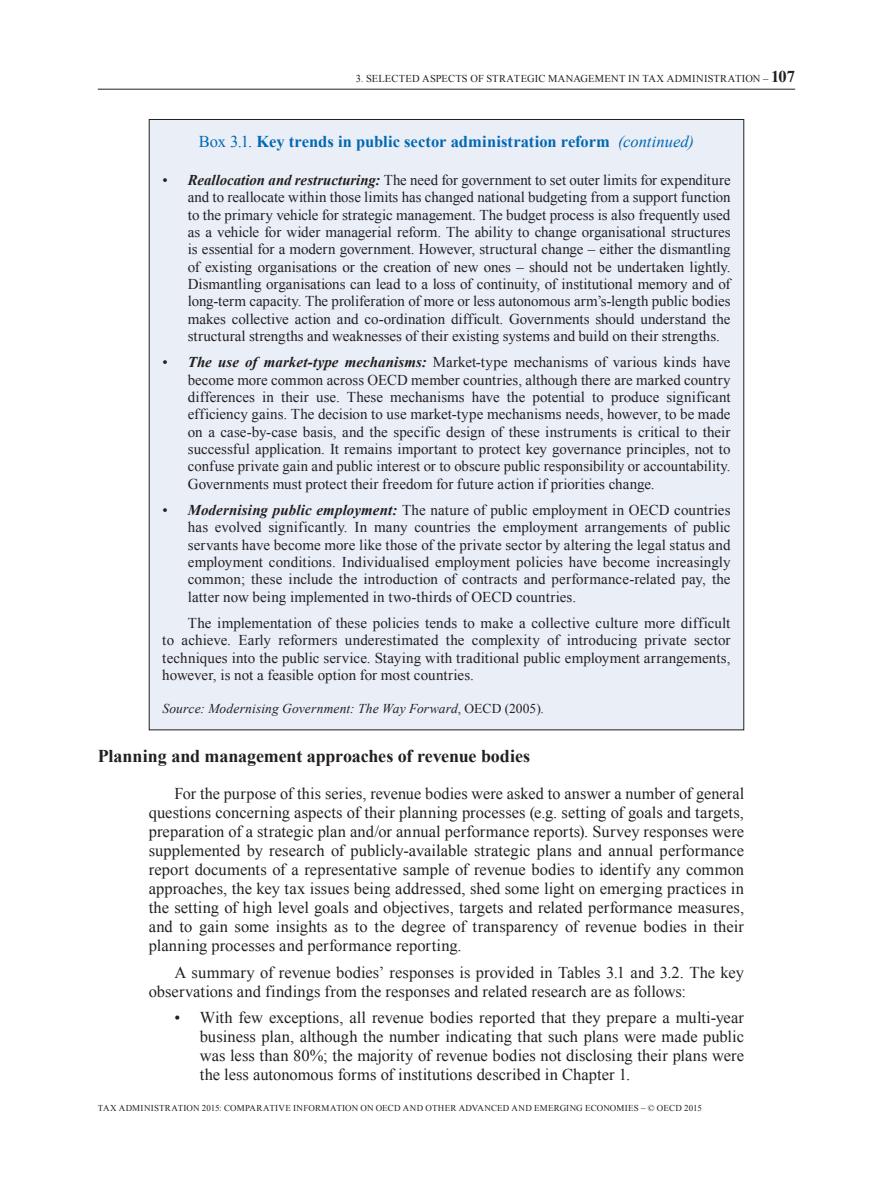
<style>
.page{position:relative;width:893px;height:1191px;background:#fff}
.page>*{position:absolute;margin:0;border:0;box-sizing:border-box;transform-origin:0 0}
.Heading_2{font:700 18px "Times New Roman";letter-spacing:-.005em;color:#231f20}
.Body_Text{font:16.5px/19px "Times New Roman";color:#231f20;text-align:justify}
.BOX_Heading_Cont{font:700 16.5px "Times New Roman";color:#0168b3}
.t1{font:700 16.5px "Times New Roman";color:#231f20}
.BOX_Body_Text{font:15px/17.2px "Times New Roman";color:#231f20;text-align:justify}
.BOX_Source{font:italic 13.5px "Times New Roman";letter-spacing:.01em;color:#231f20}
.t2{font:10.5px "Times New Roman";color:#231f20}
.t3{font:9px "Times New Roman";letter-spacing:.02em;color:#231f20}
.s1{font-weight:400;font-size:10.5px}
.s2{font-weight:400}
.s3{font-weight:400;font-style:italic}
.s4{font-weight:700;font-style:italic}
.s5{font-style:normal}
</style>
<div class="page">
<hr style="left:98px;top:89px;width:697px;height:1px;background:#231f20">
<div style="left:149px;top:119px;width:595px;height:611px;background:#e9eef7"></div>
<p class="t2" style="left:356px;top:72px;width:24px">3. Selected</p>
<p class="t2" style="left:422px;top:72px;width:8px">aspects</p>
<p class="t2" style="left:470px;top:72px;width:24px">of strategic</p>
<p class="t2" style="left:548px;top:72px;width:9px">management</p>
<p class="t2" style="left:628px;top:72px;width:23px">in tax</p>
<p class="t2" style="left:667px;top:72px;width:8px">administration</p>
<p class="t1" style="left:763px;top:65px;width:34px"><span class="s1">–</span> 107</p>
<p class="BOX_Heading_Cont" style="left:199px;top:130px;width:497px"><span class="s2">Box 3.1.</span> Key trends in public sector administration reform <span class="s3">(continued)</span></p>
<p class="BOX_Body_Text" style="left:188px;top:171px;width:544px;text-indent:-26px">• <span class="s4">Reallocation and restructuring:</span> The need for government to set outer limits for expenditure and to reallocate within those limits has changed national budgeting from a support function to the primary vehicle for strategic management. The budget process is also frequently used as a vehicle for wider managerial reform. The ability to change organisational structures is essential for a modern government. However, structural change – either the dismantling of existing organisations or the creation of new ones – should not be undertaken lightly.<br>Dismantling organisations can lead to a loss of continuity, of institutional memory and of long-term capacity. The proliferation of more or less autonomous arm’s-length public bodies makes collective action and co‑ordination difficult. Governments should understand the structural strengths and weaknesses of their existing systems and build on their strengths.</p>
<p class="BOX_Body_Text" style="left:188px;top:353px;width:544px;text-indent:-26px">• <span class="s4">The use of market-type mechanisms:</span> Market-type mechanisms of various kinds have become more common across OECD member countries, although there are marked country differences in their use. These mechanisms have the potential to produce significant efficiency gains. The decision to use market-type mechanisms needs, however, to be made on a case-by-case basis, and the specific design of these instruments is critical to their successful application. It remains important to protect key governance principles, not to confuse private gain and public interest or to obscure public responsibility or accountability.<br>Governments must protect their freedom for future action if priorities change.</p>
<p class="BOX_Body_Text" style="left:188px;top:501px;width:544px;text-indent:-26px">• <span class="s4">Modernising public employment:</span> The nature of public employment in OECD countries has evolved significantly. In many countries the employment arrangements of public servants have become more like those of the private sector by altering the legal status and employment conditions. Individualised employment policies have become increasingly common; these include the introduction of contracts and performance-related pay, the latter now being implemented in two-thirds of OECD countries.</p>
<p class="BOX_Body_Text" style="left:162px;top:614px;width:570px;text-indent:26px">The implementation of these policies tends to make a collective culture more difficult to achieve. Early reformers underestimated the complexity of introducing private sector techniques into the public service. Staying with traditional public employment arrangements, however, is not a feasible option for most countries.</p>
<p class="BOX_Source" style="left:162px;top:699px;width:383px">Source: Modernising Government: The Way Forward<span class="s5">, OECD (2005).</span></p>
<p class="Heading_2" style="left:98px;top:743px;width:434px">Planning and management approaches of revenue bodies</p>
<p class="Body_Text" style="left:149px;top:783px;width:597px;text-indent:26px">For the purpose of this series, revenue bodies were asked to answer a number of general questions concerning aspects of their planning processes (e.g. setting of goals and targets, preparation of a strategic plan and/or annual performance reports). Survey responses were supplemented by research of publicly-available strategic plans and annual performance report documents of a representative sample of revenue bodies to identify any common approaches, the key tax issues being addressed, shed some light on emerging practices in the setting of high level goals and objectives, targets and related performance measures, and to gain some insights as to the degree of transparency of revenue bodies in their planning processes and performance reporting.</p>
<p class="Body_Text" style="left:149px;top:962px;width:597px;text-indent:26px">A summary of revenue bodies’ responses is provided in Tables 3.1 and 3.2. The key observations and findings from the responses and related research are as follows:</p>
<p class="Body_Text" style="left:200px;top:1008px;width:546px;text-indent:-26px">• With few exceptions, all revenue bodies reported that they prepare a multi-year business plan, although the number indicating that such plans were made public was less than 80%; the majority of revenue bodies not disclosing their plans were the less autonomous forms of institutions described in Chapter 1.</p>
<p class="t3" style="left:98px;top:1102px;width:605px">TAX ADMINISTRATION 2015: COMPARATIVE INFORMATION ON OECD AND OTHER ADVANCED AND EMERGING ECONOMIES – © OECD 2015</p>
</div>
